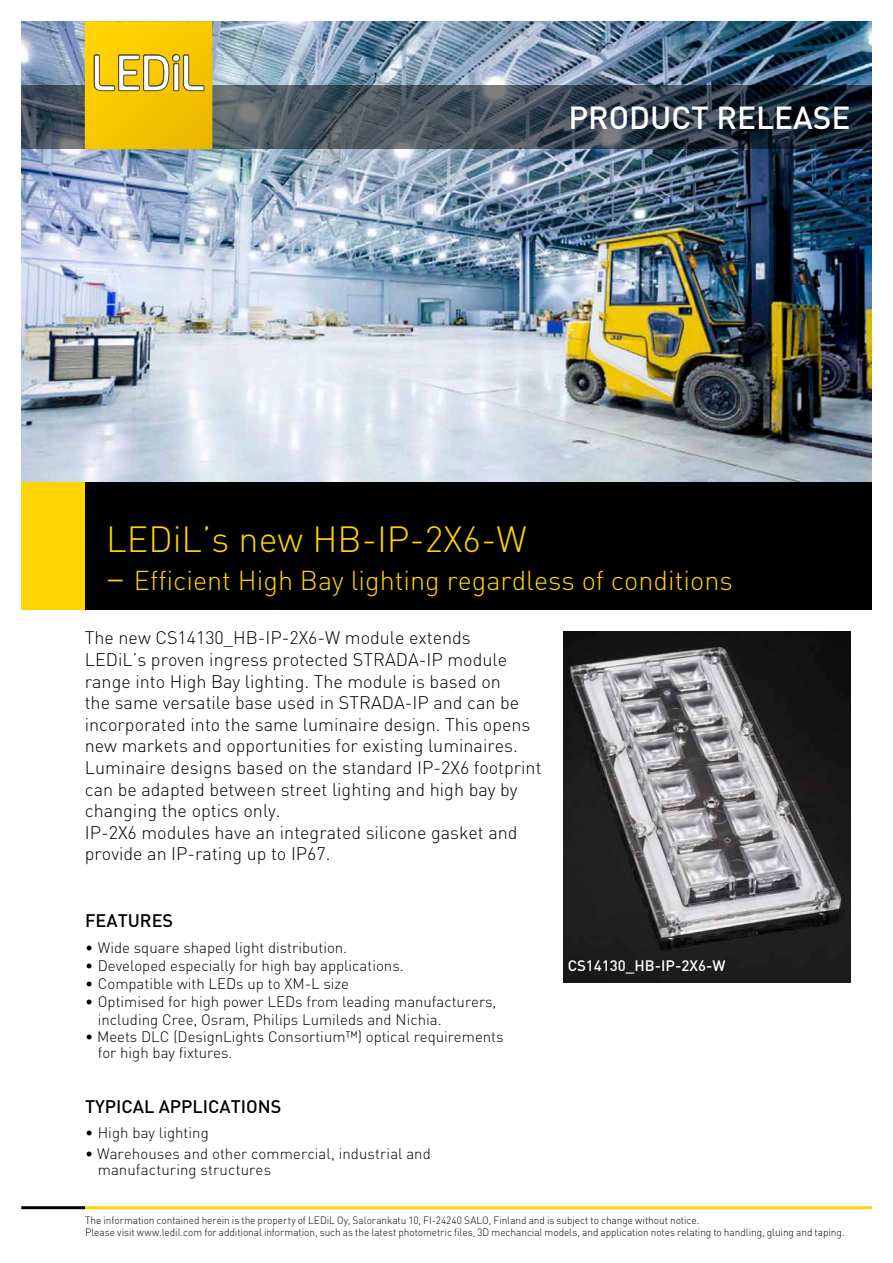
<style>
.page{position:relative;width:893px;height:1263px;background:#fff}
.page>*{position:absolute;margin:0;border:0;box-sizing:border-box;transform-origin:0 0}
.t1{font:300 36px "DIN";color:#ffd400}
.t2{font:500 31.5px "DIN";color:#fff}
.t3{font:300 27px "DIN";color:#ffd400}
.t4{font:300 18px/21.6px "DIN";color:#000}
.t5{font:500 18px "DIN";color:#000}
.t6{font:300 15px/16.5px "DIN";color:#000}
.t7{font:500 15px "DIN";color:#fff}
.t8{font:300 10.5px/12px "DIN";letter-spacing:-.005em;color:#000;scale:.96 1}
.s1{font-size:36px}
</style>
<div class="page">
<hr style="left:85px;top:1206px;width:787px;height:3px;background:#ffd400">
<hr style="left:21px;top:1206px;width:64px;height:3px;background:#000">
<img style="left:21px;top:21px;width:850px;height:462px">
<div style="left:21px;top:483px;width:851px;height:127px;background:#000"></div>
<div style="left:21px;top:483px;width:64px;height:127px;background:#ffd400"></div>
<svg style="left:21px;top:85px;width:851px;height:64px;background:#3b4753"></svg>
<img style="left:563px;top:631px;width:287px;height:351px">
<svg style="left:85px;top:21px;width:127px;height:128px;background:#efc416"></svg>
<h2 class="t2" style="left:568px;top:97px;width:283px">PRODUCT RELEASE</h2>
<h1 class="t1" style="left:106px;top:517px;width:422px">LEDiL’s new HB-IP-2X6-W</h1>
<h3 class="t3" style="left:106px;top:563px;width:628px"><span class="s1">–</span> Efficient High Bay lighting regardless of conditions</h3>
<p class="t4" style="left:85px;top:627px;width:458px">The new CS14130_HB-IP-2X6-W module extends<br>LEDiL’s proven ingress protected STRADA-IP module range into High Bay lighting. The module is based on<br>the same versatile base used in STRADA-IP and can be incorporated into the same luminaire design. This opens new markets and opportunities for existing luminaires.<br>Luminaire designs based on the standard IP-2X6 footprint can be adapted between street lighting and high bay by changing the optics only.<br>IP-2X6 modules have an integrated silicone gasket and provide an IP-rating up to IP67.</p>
<p class="t5" style="left:85px;top:909px;width:90px">FEATURES</p>
<p class="t6" style="left:85px;top:939px;width:264px">• Wide square shaped light distribution.</p>
<p class="t6" style="left:85px;top:957px;width:320px">• Developed especially for high bay applications.</p>
<p class="t6" style="left:85px;top:975px;width:266px">• Compatible with LEDs up to XM-L size</p>
<p class="t6" style="left:98px;top:993px;width:400px;line-height:18px;text-indent:-13px">• Optimised for high power LEDs from leading manufacturers, including Cree, Osram, Philips Lumileds and Nichia.</p>
<p class="t6" style="left:98px;top:1028px;width:407px;text-indent:-13px">• Meets DLC (DesignLights Consortium™) optical requirements for high bay fixtures.</p>
<p class="t5" style="left:85px;top:1095px;width:198px">TYPICAL APPLICATIONS</p>
<p class="t6" style="left:85px;top:1124px;width:125px">• High bay lighting</p>
<p class="t6" style="left:98px;top:1145px;width:335px;text-indent:-13px">• Warehouses and other commercial, industrial and manufacturing structures</p>
<p class="t7" style="left:568px;top:956px;width:159px">CS14130_HB-IP-2X6-W</p>
<p class="t8" style="left:85px;top:1214px;width:793px">The information contained herein is the property of LEDiL Oy, Salorankatu 10, FI-24240 SALO, Finland and is subject to change without notice.<br>Please visit www.ledil.com for additional information, such as the latest photometric files, 3D mechancial models, and application notes relating to handling, gluing and taping.</p>
</div>
